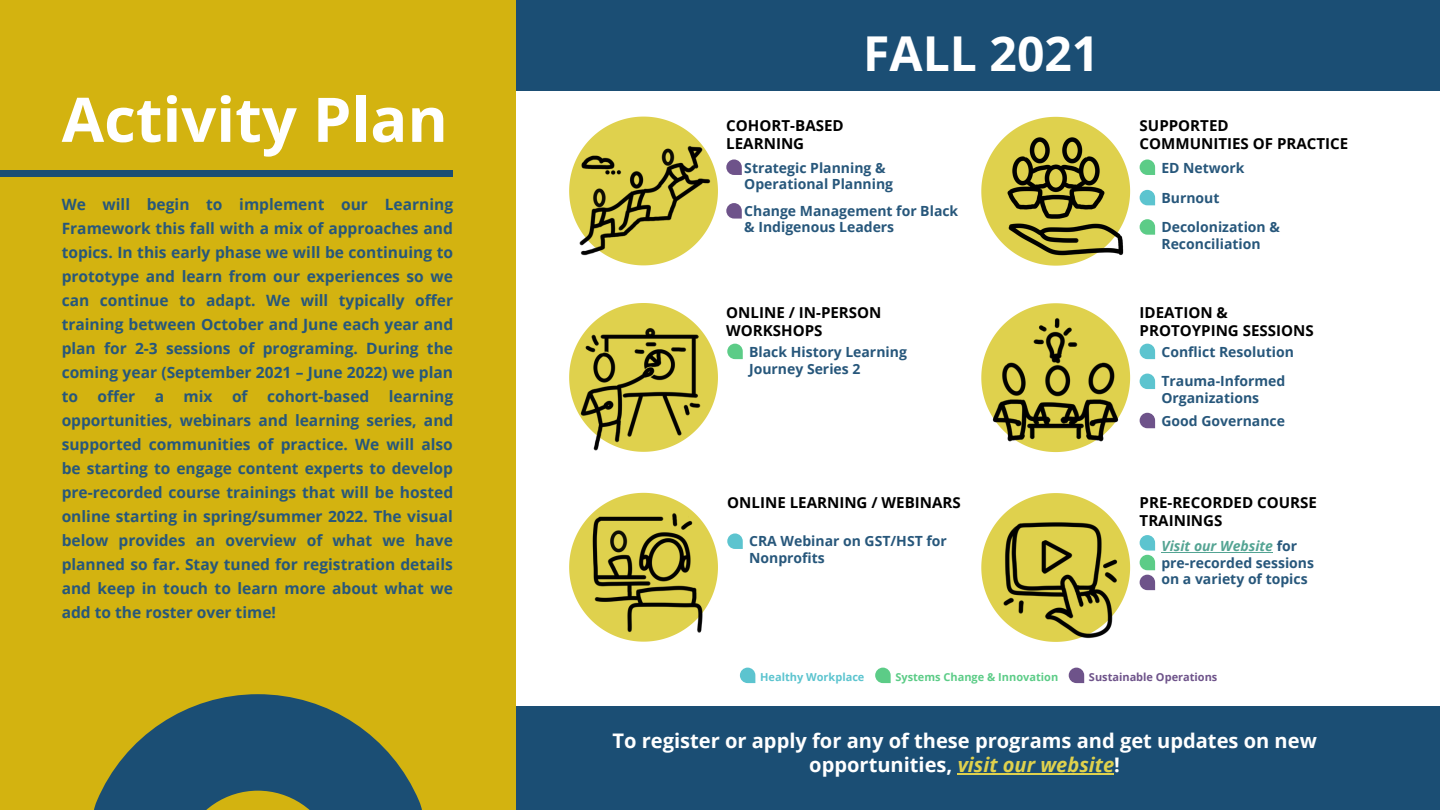
<style>
.page{position:relative;width:1440px;height:810px;background:#fff}
.page>*{position:absolute;margin:0;border:0;box-sizing:border-box;transform-origin:0 0}
.t1{font:700 61.6px "Open Sans";color:#fff}
.t2{font:700 48.1px "Open Sans";color:#fff}
.t3{font:700 20.1px/24px "Open Sans";color:#fff;text-align:center}
.t4{font:700 15.6px/24px "Open Sans";color:#27577b;text-align:justify}
.t5{font:700 15.1px/18px "Open Sans";color:#000}
.t6{font:700 14px/16.5px "Open Sans";color:#27577b}
.t7{font:700 11px "Open Sans";color:#5ccc87}
.t8{font:700 11px "Open Sans";color:#6e538a}
.t9{font:700 11px "Open Sans";color:#5cc4cf}
.s1{font-style:italic;color:#54a493}
.s2{font-style:italic;color:#dfd14d}
</style>
<div class="page">
<div style="left:479px;top:0;width:961px;height:91px;background:#1b4e74"></div>
<svg style="left:875px;top:668px;width:16px;height:15px"></svg>
<svg style="left:1069px;top:668px;width:15px;height:15px"></svg>
<svg style="left:740px;top:668px;width:15px;height:15px"></svg>
<svg style="left:1140px;top:413px;width:15px;height:15px"></svg>
<svg style="left:727px;top:533px;width:16px;height:16px"></svg>
<svg style="left:726px;top:159px;width:16px;height:16px"></svg>
<svg style="left:726px;top:203px;width:16px;height:16px"></svg>
<svg style="left:727px;top:344px;width:16px;height:15px"></svg>
<svg style="left:1140px;top:159px;width:15px;height:16px"></svg>
<svg style="left:1140px;top:190px;width:15px;height:15px"></svg>
<svg style="left:1140px;top:344px;width:15px;height:15px"></svg>
<svg style="left:1140px;top:374px;width:15px;height:15px"></svg>
<hr style="left:1161px;top:552px;width:112px;height:1px;background:#54a493">
<svg style="left:1140px;top:535px;width:15px;height:55px"></svg>
<svg style="left:569px;top:117px;width:149px;height:148px"></svg>
<img style="left:573px;top:122px;width:140px;height:141px">
<svg style="left:569px;top:493px;width:149px;height:149px"></svg>
<img style="left:575px;top:502px;width:137px;height:137px">
<svg style="left:981px;top:493px;width:149px;height:149px"></svg>
<img style="left:988px;top:511px;width:137px;height:128px">
<svg style="left:981px;top:303px;width:149px;height:149px"></svg>
<img style="left:986px;top:311px;width:139px;height:137px">
<svg style="left:981px;top:117px;width:149px;height:149px"></svg>
<img style="left:994px;top:125px;width:132px;height:137px">
<svg style="left:569px;top:303px;width:149px;height:149px"></svg>
<img style="left:574px;top:314px;width:141px;height:136px">
<div style="left:479px;top:706px;width:961px;height:104px;background:#1b4e74"></div>
<div style="left:0;top:0;width:515px;height:810px;background:#d3b310"></div>
<svg style="left:94px;top:694px;width:328px;height:116px"></svg>
<div style="left:0;top:170px;width:453px;height:7px;background:#1b4e74"></div>
<hr style="left:958px;top:774px;width:156px;height:1px;background:#dfd14d">
<svg style="left:1140px;top:219px;width:15px;height:16px"></svg>
<h1 class="t1" style="left:62px;top:76px;width:388px">Activity Plan</h1>
<p class="t4" style="left:62px;top:192px;width:393px">We will begin to implement our Learning Framework this fall with a mix of approaches and topics. In this early phase we will be continuing to prototype and learn from our experiences so we can continue to adapt. We will typically offer training between October and June each year and plan for 2-3 sessions of programing. During the coming year (September 2021 – June 2022) we plan to offer a mix of cohort-based learning opportunities, webinars and learning series, and supported communities of practice. We will also be starting to engage content experts to develop pre-recorded course trainings that will be hosted online starting in spring/summer 2022. The visual below provides an overview of what we have planned so far. Stay tuned for registration details and keep in touch to learn more about what we add to the roster over time!</p>
<h2 class="t2" style="left:863px;top:19px;width:238px">FALL 2021</h2>
<p class="t5" style="left:726px;top:116px;width:119px">COHORT-BASED<br>LEARNING</p>
<p class="t5" style="left:1140px;top:116px;width:210px">SUPPORTED<br>COMMUNITIES OF PRACTICE</p>
<p class="t6" style="left:744px;top:159px;width:150px">Strategic Planning &amp;<br>Operational Planning</p>
<p class="t6" style="left:744px;top:202px;width:216px">Change Management for Black &amp; Indigenous Leaders</p>
<p class="t6" style="left:1161px;top:159px;width:85px">ED Network</p>
<p class="t6" style="left:1161px;top:189px;width:60px">Burnout</p>
<p class="t6" style="left:1161px;top:218px;width:120px">Decolonization &amp;<br>Reconciliation</p>
<p class="t5" style="left:726px;top:303px;width:157px">ONLINE / IN-PERSON<br>WORKSHOPS</p>
<p class="t5" style="left:1140px;top:303px;width:176px">IDEATION &amp;<br>PROTOYPING SESSIONS</p>
<p class="t6" style="left:749px;top:343px;width:159px">Black History Learning<br>Journey Series 2</p>
<p class="t6" style="left:1161px;top:337px;width:134px;line-height:29.3px">Conflict Resolution<br>Trauma-Informed</p>
<p class="t6" style="left:1161px;top:386px;width:125px;line-height:23.3px">Organizations<br>Good Governance</p>
<p class="t5" style="left:727px;top:493px;width:235px">ONLINE LEARNING / WEBINARS</p>
<p class="t5" style="left:1140px;top:493px;width:179px">PRE-RECORDED COURSE<br>TRAININGS</p>
<p class="t6" style="left:749px;top:533px;width:199px">CRA Webinar on GST/HST for<br>Nonprofits</p>
<p class="t6" style="left:1161px;top:538px;width:154px"><span class="s1">Visit our Website</span> for pre-recorded sessions on a variety of topics</p>
<p class="t9" style="left:760px;top:670px;width:106px">Healthy Workplace</p>
<p class="t7" style="left:895px;top:670px;width:164px">Systems Change &amp; Innovation</p>
<p class="t8" style="left:1089px;top:670px;width:130px">Sustainable Operations</p>
<p class="t3" style="left:612px;top:728px;width:706px">To register or apply for any of these programs and get updates on new opportunities, <span class="s2">visit our website</span>!</p>
</div>
